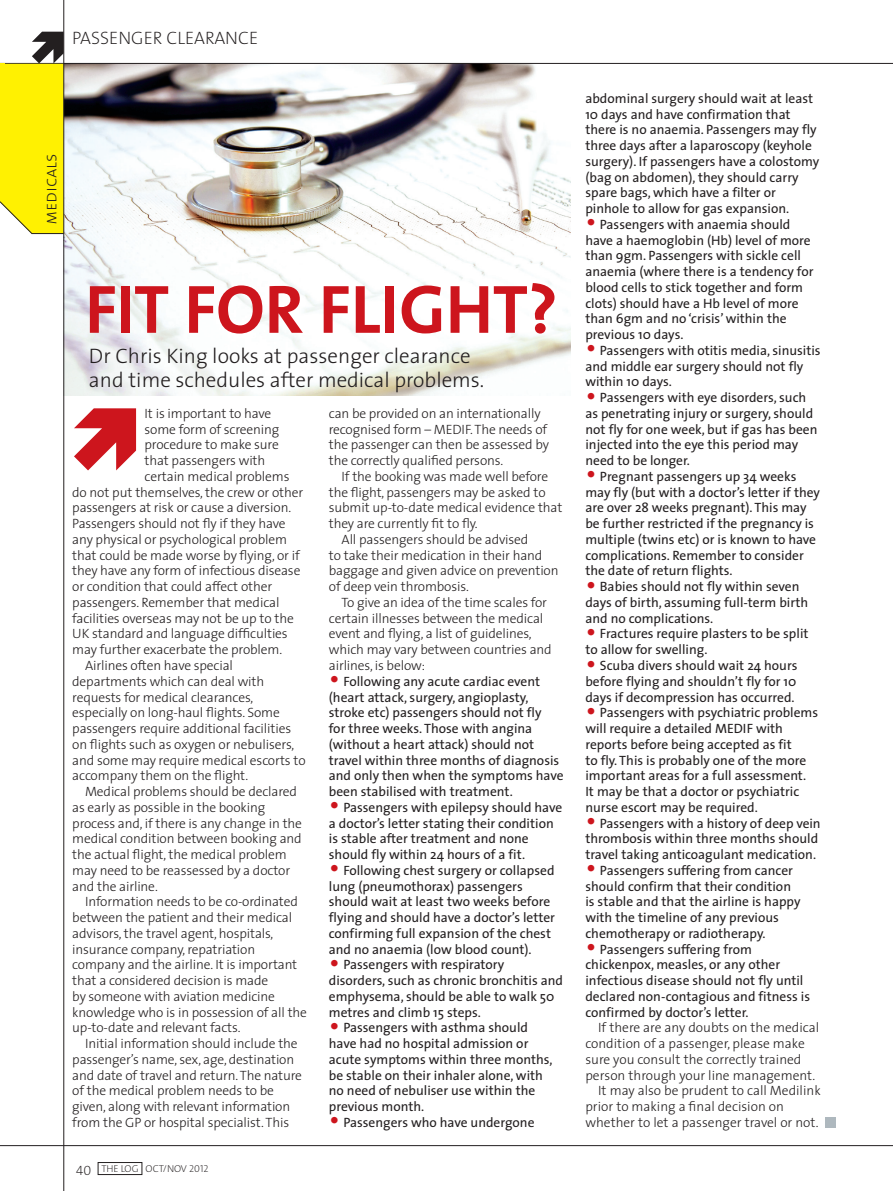
<style>
.page{position:relative;width:893px;height:1191px;background:#fff}
.page>*{position:absolute;margin:0;border:0;box-sizing:border-box;transform-origin:0 0}
.t1{font:700 69px "The Sans";color:#cd151d}
.Intro{font:300 21px/24px "The Sans";color:#231f20}
.t2{font:18px "The Sans Extra Light Caps";color:#231f20}
.Body_copy{font:13.5px/15.8px "The Sans";color:#231f20}
.Body_copy-2{font:300 13.5px/15.8px "The Sans";letter-spacing:-.01em;color:#231f20}
.Body_No_Ind{font:300 13.5px/15.8px "The Sans";letter-spacing:-.01em;color:#231f20}
.t3{font:13.5px "The Sans Extra Light Caps";color:#231f20}
.t4{font:10.05px "The Sans Extra Light Caps";color:#231f20}
.s1{font-size:27px;color:#cd151d}
</style>
<div class="page">
<img style="left:64px;top:64px;width:507px;height:331px">
<hr style="left:0;top:1145px;width:893px;height:1px;background:#231f20">
<div style="left:98px;top:1162px;width:44px;height:12px;border:1px solid #231f20"></div>
<hr style="left:0;top:63px;width:893px;height:1px;background:#231f20">
<svg style="left:0;top:32px;width:65px;height:202px"></svg>
<hr style="left:63px;top:0;width:1px;height:1191px;background:#231f20">
<svg style="left:74px;top:408px;width:62px;height:62px"></svg>
<div style="left:825px;top:1117px;width:10px;height:10px;background:#aeb8be"></div>
<h3 class="t2" style="left:72px;top:23px;width:188px">PASSENGER CLEARANCE</h3>
<h3 class="t2" style="left:36px;top:225px;width:74px;rotate:-90deg">medicals</h3>
<p class="t1" style="left:85px;top:252px;width:474px">FIT FOR FLIGHT?</p>
<p class="Intro" style="left:89px;top:343px;width:397px">Dr Chris King looks at passenger clearance and time schedules after medical problems.</p>
<p class="Body_No_Ind" style="left:145px;top:405px;width:128px">It is important to have</p>
<p class="Body_No_Ind" style="left:145px;top:421px;width:136px">some form of screening</p>
<p class="Body_No_Ind" style="left:145px;top:436px;width:136px">procedure to make sure</p>
<p class="Body_No_Ind" style="left:145px;top:452px;width:122px">that passengers with</p>
<p class="Body_No_Ind" style="left:145px;top:468px;width:146px">certain medical problems</p>
<p class="Body_No_Ind" style="left:72px;top:484px;width:232px">do not put themselves, the crew or other</p>
<p class="Body_No_Ind" style="left:72px;top:499px;width:220px">passengers at risk or cause a diversion.</p>
<p class="Body_No_Ind" style="left:72px;top:515px;width:215px">Passengers should not fly if they have</p>
<p class="Body_No_Ind" style="left:72px;top:531px;width:216px">any physical or psychological problem</p>
<p class="Body_No_Ind" style="left:72px;top:547px;width:229px">that could be made worse by flying, or if</p>
<p class="Body_No_Ind" style="left:72px;top:562px;width:230px">they have any form of infectious disease</p>
<p class="Body_No_Ind" style="left:72px;top:578px;width:201px">or condition that could affect other</p>
<p class="Body_No_Ind" style="left:72px;top:594px;width:209px">passengers. Remember that medical</p>
<p class="Body_No_Ind" style="left:72px;top:610px;width:223px">facilities overseas may not be up to the</p>
<p class="Body_No_Ind" style="left:72px;top:625px;width:217px">UK standard and language difficulties</p>
<p class="Body_No_Ind" style="left:72px;top:641px;width:211px">may further exacerbate the problem.</p>
<p class="Body_copy-2" style="left:72px;top:657px;width:235px;text-indent:13px">Airlines often have special departments which can deal with requests for medical clearances, especially on long-haul flights. Some passengers require additional facilities on flights such as oxygen or nebulisers, and some may require medical escorts to accompany them on the flight.</p>
<p class="Body_copy-2" style="left:72px;top:783px;width:231px;text-indent:13px">Medical problems should be declared as early as possible in the booking process and, if there is any change in the medical condition between booking and the actual flight, the medical problem may need to be reassessed by a doctor and the airline.</p>
<p class="Body_copy-2" style="left:72px;top:893px;width:236px;text-indent:13px">Information needs to be co-ordinated between the patient and their medical advisors, the travel agent, hospitals, insurance company, repatriation company and the airline. It is important that a considered decision is made<br>by someone with aviation medicine knowledge who is in possession of all the up-to-date and relevant facts.</p>
<p class="Body_copy-2" style="left:72px;top:1035px;width:231px;text-indent:13px">Initial information should include the passenger’s name, sex, age, destination and date of travel and return. The nature of the medical problem needs to be given, along with relevant information from the GP or hospital specialist. This</p>
<p class="Body_copy-2" style="left:329px;top:405px;width:222px">can be provided on an internationally recognised form – MEDIF. The needs of the passenger can then be assessed by the correctly qualified persons.</p>
<p class="Body_copy-2" style="left:329px;top:468px;width:235px;text-indent:13px">If the booking was made well before the flight, passengers may be asked to submit up-to-date medical evidence that they are currently fit to fly.</p>
<p class="Body_copy-2" style="left:329px;top:531px;width:231px;text-indent:13px">All passengers should be advised<br>to take their medication in their hand baggage and given advice on prevention of deep vein thrombosis.</p>
<p class="Body_copy-2" style="left:329px;top:594px;width:224px;text-indent:13px">To give an idea of the time scales for certain illnesses between the medical event and flying, a list of guidelines, which may vary between countries and airlines, is below:</p>
<p class="Body_copy" style="left:329px;top:673px;width:236px"><span class="s1">•</span> Following any acute cardiac event (heart attack, surgery, angioplasty, stroke etc) passengers should not fly<br>for three weeks. Those with angina (without a heart attack) should not travel within three months of diagnosis and only then when the symptoms have been stabilised with treatment.</p>
<p class="Body_copy" style="left:329px;top:799px;width:235px"><span class="s1">•</span> Passengers with epilepsy should have a doctor’s letter stating their condition is stable after treatment and none should fly within 24 hours of a fit.</p>
<p class="Body_copy" style="left:329px;top:862px;width:228px"><span class="s1">•</span> Following chest surgery or collapsed lung (pneumothorax) passengers should wait at least two weeks before flying and should have a doctor’s letter confirming full expansion of the chest and no anaemia (low blood count).</p>
<p class="Body_copy" style="left:329px;top:956px;width:236px"><span class="s1">•</span> Passengers with respiratory disorders, such as chronic bronchitis and emphysema, should be able to walk 50 metres and climb 15 steps.</p>
<p class="Body_copy" style="left:329px;top:1019px;width:225px"><span class="s1">•</span> Passengers with asthma should have had no hospital admission or acute symptoms within three months, be stable on their inhaler alone, with no need of nebuliser use within the previous month.</p>
<p class="Body_copy" style="left:329px;top:1114px;width:207px"><span class="s1">•</span> Passengers who have undergone</p>
<p class="t3" style="left:76px;top:1159px;width:17px">40</p>
<p class="t4" style="left:101px;top:1160px;width:39px">THE LOG</p>
<p class="t4" style="left:146px;top:1160px;width:65px">OCT/NOV 2012</p>
<p class="Body_copy" style="left:585px;top:90px;width:236px">abdominal surgery should wait at least 10 days and have confirmation that there is no anaemia. Passengers may fly three days after a laparoscopy (keyhole surgery). If passengers have a colostomy (bag on abdomen), they should carry spare bags, which have a filter or pinhole to allow for gas expansion.</p>
<p class="Body_copy" style="left:585px;top:216px;width:230px"><span class="s1">•</span> Passengers with anaemia should have a haemoglobin (Hb) level of more than 9gm. Passengers with sickle cell anaemia (where there is a tendency for blood cells to stick together and form clots) should have a Hb level of more than 6gm and no ‘crisis’ within the previous 10 days.</p>
<p class="Body_copy" style="left:585px;top:342px;width:237px"><span class="s1">•</span> Passengers with otitis media, sinusitis and middle ear surgery should not fly within 10 days.</p>
<p class="Body_copy" style="left:585px;top:389px;width:234px"><span class="s1">•</span> Passengers with eye disorders, such as penetrating injury or surgery, should not fly for one week, but if gas has been injected into the eye this period may need to be longer.</p>
<p class="Body_copy" style="left:585px;top:468px;width:236px"><span class="s1">•</span> Pregnant passengers up 34 weeks may fly (but with a doctor’s letter if they are over 28 weeks pregnant). This may be further restricted if the pregnancy is multiple (twins etc) or is known to have complications. Remember to consider the date of return flights.</p>
<p class="Body_copy" style="left:585px;top:578px;width:224px"><span class="s1">•</span> Babies should not fly within seven days of birth, assuming full-term birth and no complications.</p>
<p class="Body_copy" style="left:585px;top:625px;width:225px"><span class="s1">•</span> Fractures require plasters to be split to allow for swelling.</p>
<p class="Body_copy" style="left:585px;top:657px;width:214px;text-align:justify"><span class="s1">•</span> Scuba divers should wait 24 hours before flying and shouldn’t fly for 10 days if decompression has occurred.</p>
<p class="Body_copy" style="left:585px;top:704px;width:234px"><span class="s1">•</span> Passengers with psychiatric problems will require a detailed MEDIF with reports before being accepted as fit<br>to fly. This is probably one of the more important areas for a full assessment.<br>It may be that a doctor or psychiatric nurse escort may be required.</p>
<p class="Body_copy" style="left:585px;top:814px;width:237px"><span class="s1">•</span> Passengers with a history of deep vein thrombosis within three months should travel taking anticoagulant medication.</p>
<p class="Body_copy" style="left:585px;top:862px;width:217px"><span class="s1">•</span> Passengers suffering from cancer should confirm that their condition is stable and that the airline is happy with the timeline of any previous chemotherapy or radiotherapy.</p>
<p class="Body_copy" style="left:585px;top:940px;width:226px"><span class="s1">•</span> Passengers suffering from chickenpox, measles, or any other infectious disease should not fly until declared non-contagious and fitness is confirmed by doctor’s letter.</p>
<p class="Body_No_Ind" style="left:585px;top:1019px;width:235px;text-indent:13px">If there are any doubts on the medical condition of a passenger, please make sure you consult the correctly trained person through your line management.</p>
<p class="Body_No_Ind" style="left:585px;top:1082px;width:237px;text-indent:13px">It may also be prudent to call Medilink prior to making a final decision on whether to let a passenger travel or not.</p>
</div>
